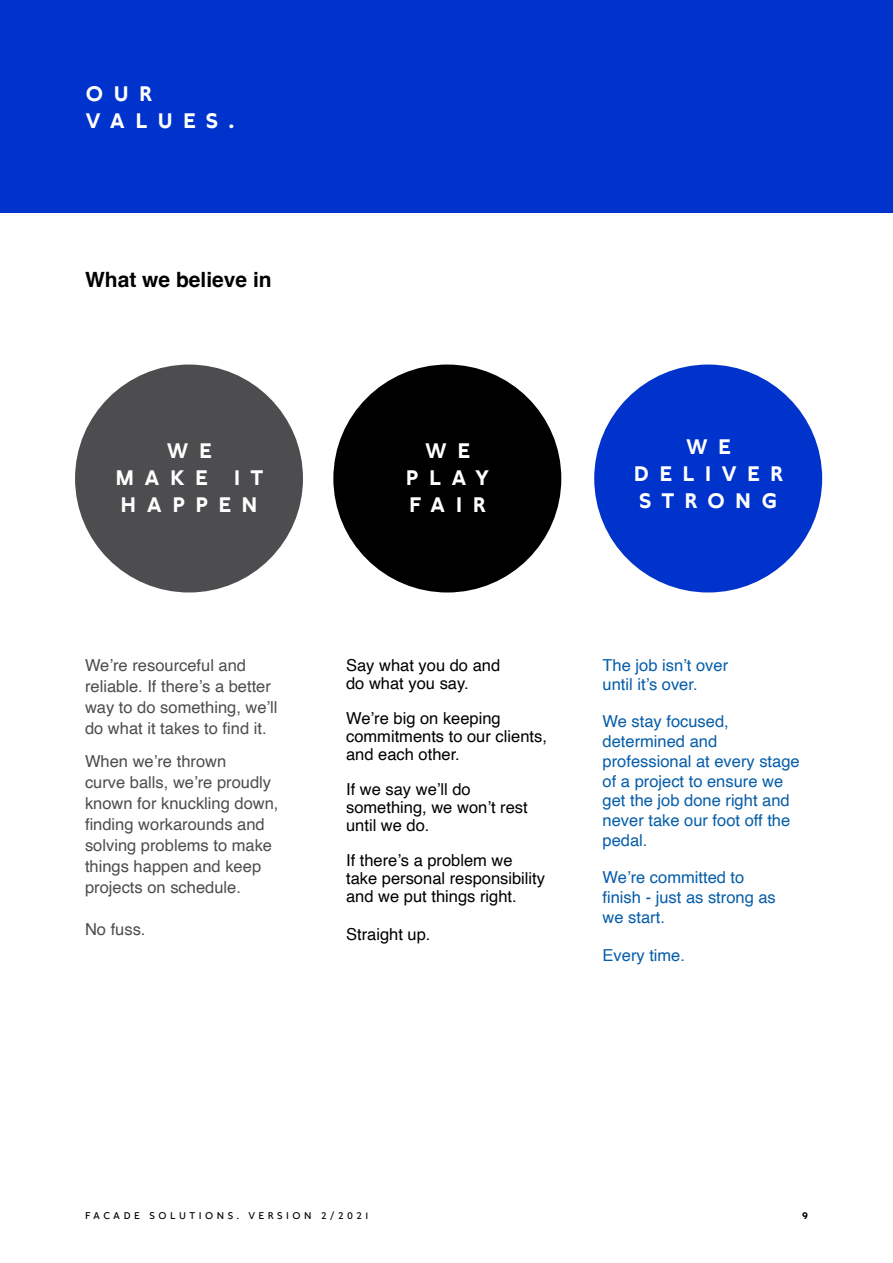
<style>
.page{position:relative;width:893px;height:1263px;background:#fff}
.page>*{position:absolute;margin:0;border:0;box-sizing:border-box;transform-origin:0 0}
.t1{font:700 21px/27px "Lynstone";letter-spacing:.5em;color:#fff;text-align:center}
.t2{font:700 21px "Helvetica";color:#000}
.t3{font:16.5px/21px "Helvetica";color:#4d4d4f}
.t4{font:16.5px/19.8px "Helvetica";color:#065da9}
.t5{font:16.5px/18px "Helvetica";color:#000101}
.t6{font:9.75px "Lynstone";letter-spacing:.36em;color:#000}
.t7{font:700 9.75px "Lynstone";color:#000}
</style>
<div class="page">
<div style="left:75px;top:365px;width:228px;height:227px;background:#4d4d4f;border-radius:50%"></div>
<div style="left:333px;top:365px;width:228px;height:227px;background:#000;border-radius:50%"></div>
<div style="left:594px;top:365px;width:228px;height:227px;background:#03c;border-radius:50%"></div>
<div style="left:0;top:0;width:893px;height:213px;background:#03c"></div>
<p class="t1" style="left:86px;top:81px;width:150px;text-align:left">OUR<br>VALUES.</p>
<p class="t2" style="left:85px;top:266px;width:188px">What we believe in</p>
<p class="t1" style="left:115px;top:438px;width:149px">W E<br>MAKE IT<br>HAPPEN</p>
<p class="t1" style="left:406px;top:438px;width:85px">W E<br>PLAY<br>FAIR</p>
<p class="t1" style="left:634px;top:434px;width:151px">W E<br>DELIVER<br>STRONG</p>
<p class="t3" style="left:85px;top:655px;width:194px">We’re resourceful and reliable. If there’s a better way to do something, we’ll do what it takes to find it.</p>
<p class="t3" style="left:85px;top:751px;width:195px">When we’re thrown<br>curve balls, we’re proudly known for knuckling down, finding workarounds and solving problems to make things happen and keep projects on schedule.</p>
<p class="t3" style="left:85px;top:920px;width:62px">No fuss.</p>
<p class="t5" style="left:346px;top:656px;width:156px">Say what you do and do what you say.</p>
<p class="t5" style="left:346px;top:709px;width:202px">We’re big on keeping commitments to our clients, and each other.</p>
<p class="t5" style="left:346px;top:780px;width:183px">If we say we’ll do something, we won’t rest until we do.</p>
<p class="t5" style="left:346px;top:851px;width:200px">If there’s a problem we take personal responsibility and we put things right.</p>
<p class="t5" style="left:346px;top:925px;width:86px">Straight up.</p>
<p class="t4" style="left:603px;top:655px;width:127px">The job isn’t over until it’s over.</p>
<p class="t4" style="left:603px;top:712px;width:199px">We stay focused, determined and professional at every stage of a project to ensure we get the job done right and never take our foot off the pedal.</p>
<p class="t4" style="left:603px;top:868px;width:175px">We’re committed to finish - just as strong as we start.</p>
<p class="t4" style="left:603px;top:945px;width:84px">Every time.</p>
<p class="t6" style="left:85px;top:1210px;width:285px">FACADE SOLUTIONS. VERSION 2/2021</p>
<p class="t7" style="left:802px;top:1210px;width:7px">9</p>
</div>
